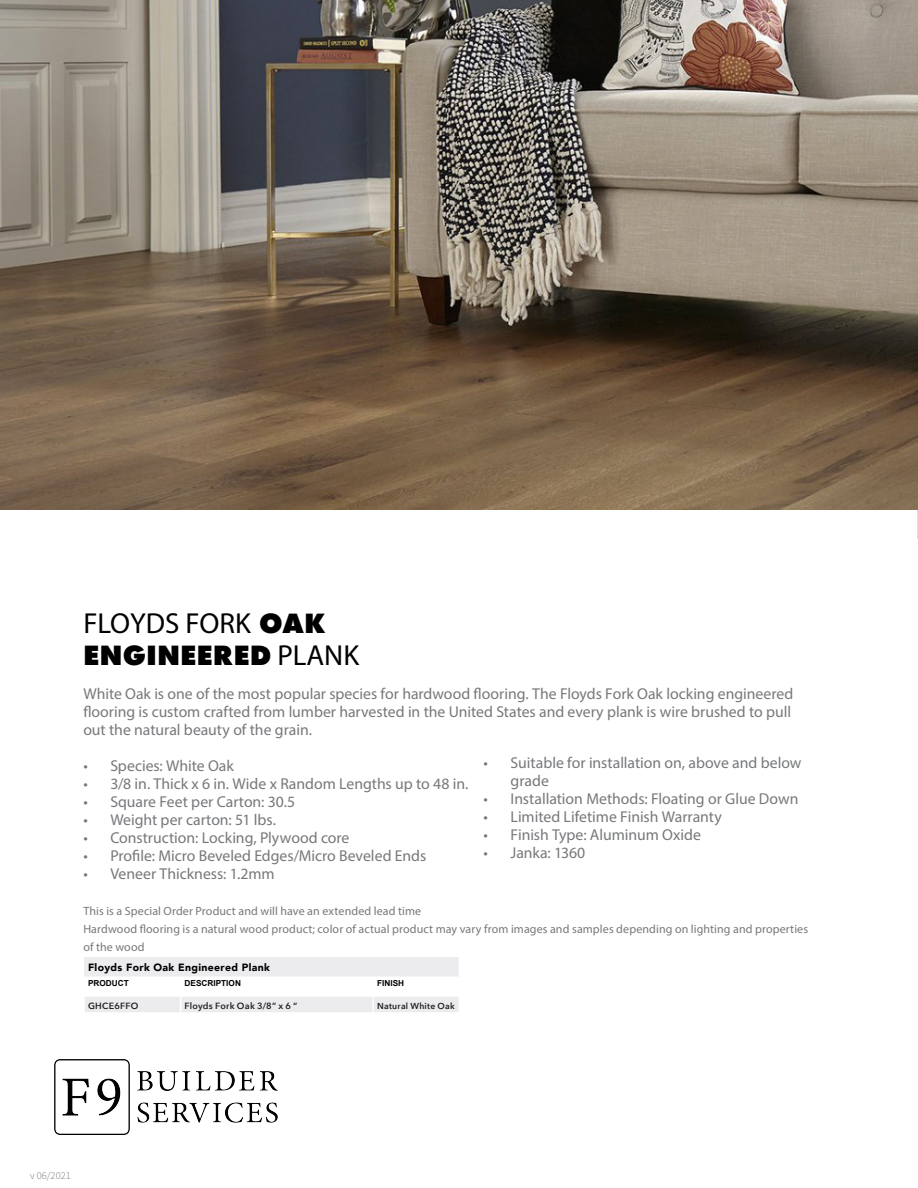
<style>
.page{position:relative;width:918px;height:1188px;background:#fff}
.page>*{position:absolute;margin:0;border:0;box-sizing:border-box;transform-origin:0 0}
.Bullets{font:28.95px/31.5px "Myriad Pro";color:#000}
.Bullets-2{font:15.75px/18px "Myriad Pro";letter-spacing:-.005em;color:#76787b}
.Bullets-3{font:12px/18px "Myriad Pro";letter-spacing:.01em;color:#76787b}
.Chart_Heading{font:900 10.5px "Avenir";letter-spacing:.035em;color:#000}
.t1{font:10.5px "Source Sans Variable";color:#76787b}
.Table_copy{font:600 9px "Avenir Next";letter-spacing:.025em;color:#231f20}
.Chart_Part{font:600 9px "Avenir Next";letter-spacing:.02em;color:#231f20}
.Table_copy-2{font:600 8.7px "Avenir Next";letter-spacing:.03em;color:#231f20}
.Column_Header{font:700 8.25px "Arial";color:#000}
.s1{font-family:"Futura PT";font-weight:800}
</style>
<div class="page">
<hr style="left:917px;top:509px;width:1px;height:30px;background:#e1dae6">
<img style="left:0;top:0;width:918px;height:509px">
<svg style="left:84px;top:957px;width:375px;height:55px"></svg>
<hr style="left:83px;top:995px;width:98px;height:2px;background:#fff">
<img style="left:54px;top:1059px;width:223px;height:76px">
<p class="Bullets" style="left:83px;top:607px;width:277px">FLOYDS FORK <span class="s1">OAK<br>ENGINEERED</span> PLANK</p>
<p class="Bullets-2" style="left:83px;top:684px;width:712px">White Oak is one of the most popular species for hardwood flooring. The Floyds Fork Oak locking engineered flooring is custom crafted from lumber harvested in the United States and every plank is wire brushed to pull out the natural beauty of the grain.</p>
<p class="Bullets-2" style="left:83px;top:756px;width:152px">• Species: White Oak</p>
<p class="Bullets-2" style="left:83px;top:774px;width:387px">• 3/8 in. Thick x 6 in. Wide x Random Lengths up to 48 in.</p>
<p class="Bullets-2" style="left:83px;top:792px;width:214px">• Square Feet per Carton: 30.5</p>
<p class="Bullets-2" style="left:83px;top:810px;width:194px">• Weight per carton: 51 lbs.</p>
<p class="Bullets-2" style="left:83px;top:828px;width:268px">• Construction: Locking, Plywood core</p>
<p class="Bullets-2" style="left:83px;top:846px;width:344px">• Profile: Micro Beveled Edges/Micro Beveled Ends</p>
<p class="Bullets-2" style="left:83px;top:864px;width:193px">• Veneer Thickness: 1.2mm</p>
<p class="Bullets-3" style="left:83px;top:902px;width:339px">This is a Special Order Product and will have an extended lead time</p>
<p class="Bullets-3" style="left:83px;top:920px;width:726px">Hardwood flooring is a natural wood product; color of actual product may vary from images and samples depending on lighting and properties of the wood</p>
<p class="Bullets-2" style="left:511px;top:753px;width:292px;text-indent:-27px">• Suitable for installation on, above and below grade</p>
<p class="Bullets-2" style="left:484px;top:789px;width:316px">• Installation Methods: Floating or Glue Down</p>
<p class="Bullets-2" style="left:484px;top:807px;width:240px">• Limited Lifetime Finish Warranty</p>
<p class="Bullets-2" style="left:484px;top:825px;width:219px">• Finish Type: Aluminum Oxide</p>
<p class="Bullets-2" style="left:484px;top:843px;width:103px">• Janka: 1360</p>
<p class="Chart_Heading" style="left:88px;top:959px;width:183px">Floyds Fork Oak Engineered Plank</p>
<p class="Column_Header" style="left:88px;top:978px;width:42px">PRODUCT</p>
<p class="Column_Header" style="left:185px;top:978px;width:58px">DESCRIPTION</p>
<p class="Column_Header" style="left:377px;top:978px;width:29px">FINISH</p>
<p class="Chart_Part" style="left:88px;top:998px;width:52px">GHCE6FFO</p>
<p class="Table_copy" style="left:185px;top:998px;width:114px">Floyds Fork Oak 3/8” x 6 “</p>
<p class="Table_copy-2" style="left:377px;top:998px;width:79px">Natural White Oak</p>
<p class="t1" style="left:30px;top:1169px;width:42px">v 06/2021</p>
</div>
